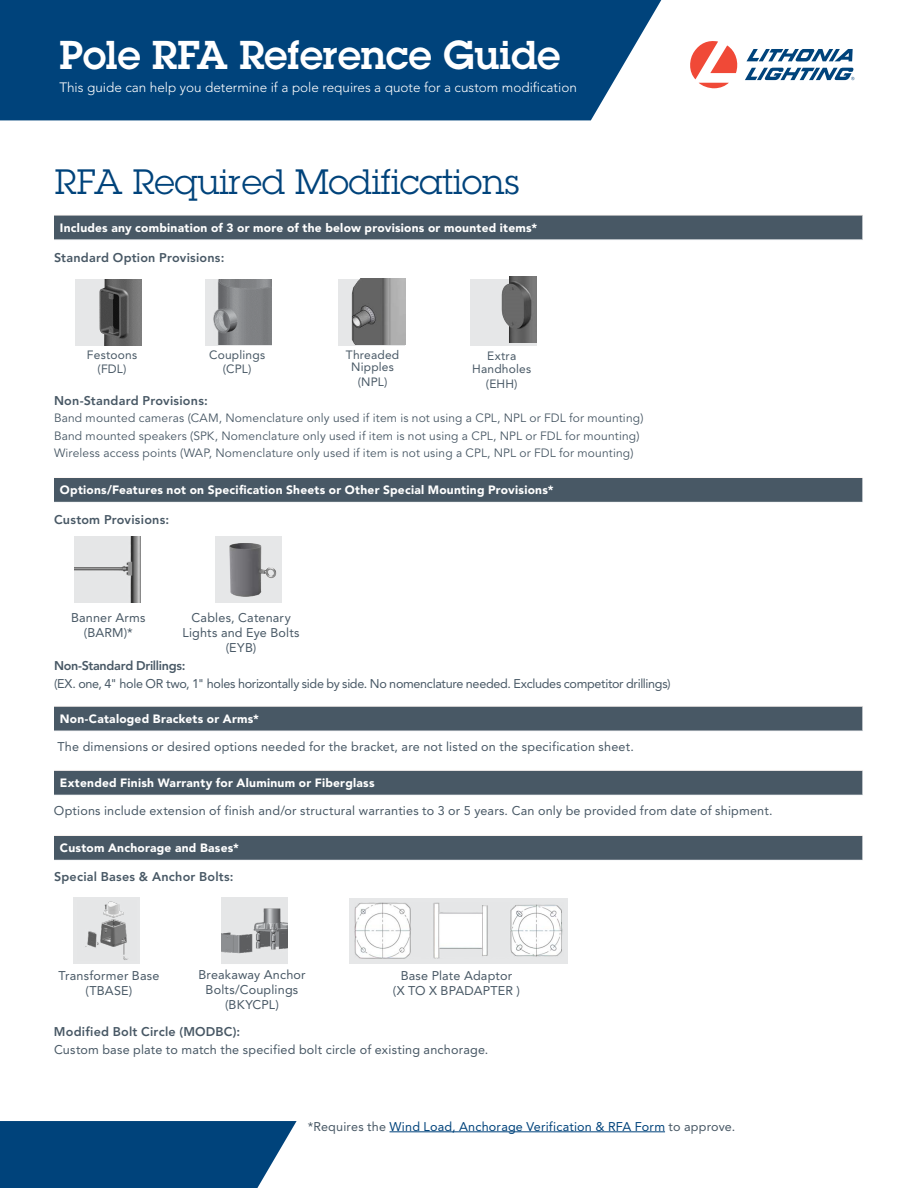
<style>
.page{position:relative;width:918px;height:1188px;background:#fff}
.page>*{position:absolute;margin:0;border:0;box-sizing:border-box;transform-origin:0 0}
.t1{font:600 39.45px "Lubalin Graph Std";color:#fff}
.t2{font:34.5px "Lubalin Graph Std";color:#00437b}
.t3{font:300 13.5px "Avenir LT Std";color:#fff}
.t4{font:12.6px/15px "Avenir LT Std";letter-spacing:.015em;color:#485865;text-align:center}
.t5{font:800 12.6px "Avenir LT Std";letter-spacing:.015em;color:#485865}
.t6{font:12.6px "Avenir LT Std";letter-spacing:-.025em;color:#485865}
.t7{font:12.6px "Avenir LT Std";letter-spacing:.015em;color:#00437b}
.t8{font:800 12.6px "Avenir LT Std";letter-spacing:-.025em;color:#485865}
.t9{font:12px/17.2px "Avenir LT Std";letter-spacing:.015em;color:#485865}
.t10{font:900 12px "Avenir LT Std";letter-spacing:.02em;color:#fff}
.t11{font:12px/13.5px "Avenir LT Std";letter-spacing:.015em;color:#485865;text-align:center}
.s1{color:#485865}
</style>
<div class="page">
<div style="left:76px;top:279px;width:66px;height:66px;background:#e6e7e8"></div>
<div style="left:206px;top:279px;width:66px;height:66px;background:#e6e7e8"></div>
<div style="left:339px;top:279px;width:66px;height:66px;background:#e6e7e8"></div>
<div style="left:471px;top:280px;width:66px;height:66px;background:#e6e7e8"></div>
<svg style="left:690px;top:41px;width:48px;height:47px"></svg>
<svg style="left:746px;top:49px;width:107px;height:12px"></svg>
<svg style="left:745px;top:68px;width:109px;height:12px"></svg>
<div style="left:0;top:0;width:661px;height:120px;background:#00437b"></div>
<svg style="left:0;top:1121px;width:297px;height:67px;background:#114f83"></svg>
<div style="left:54px;top:215px;width:809px;height:25px;background:#485865"></div>
<hr style="left:54px;top:215px;width:809px;height:1px;background:#fff9f6">
<hr style="left:54px;top:240px;width:809px;height:1px;background:#f6f7f8">
<div style="left:54px;top:477px;width:809px;height:25px;background:#485865"></div>
<hr style="left:54px;top:477px;width:809px;height:1px;background:#fff9f6">
<hr style="left:54px;top:502px;width:809px;height:1px;background:#f6f7f8">
<div style="left:54px;top:706px;width:809px;height:25px;background:#485865"></div>
<hr style="left:54px;top:706px;width:809px;height:1px;background:#fff9f6">
<hr style="left:54px;top:731px;width:809px;height:1px;background:#f6f7f8">
<div style="left:54px;top:770px;width:809px;height:25px;background:#485865"></div>
<hr style="left:54px;top:770px;width:809px;height:1px;background:#fff9f6">
<hr style="left:54px;top:795px;width:809px;height:1px;background:#f6f7f8">
<div style="left:54px;top:835px;width:809px;height:25px;background:#485865"></div>
<hr style="left:54px;top:835px;width:809px;height:1px;background:#fff9f6">
<hr style="left:54px;top:860px;width:809px;height:1px;background:#f6f7f8">
<hr style="left:390px;top:1132px;width:275px;height:1px;background:#00437b">
<img style="left:214px;top:279px;width:58px;height:66px">
<img style="left:498px;top:277px;width:39px;height:66px">
<img style="left:99px;top:279px;width:43px;height:66px">
<img style="left:352px;top:279px;width:53px;height:66px">
<img style="left:75px;top:536px;width:66px;height:66px">
<div style="left:216px;top:536px;width:66px;height:66px;background:#e6e7e8"></div>
<img style="left:229px;top:543px;width:48px;height:54px">
<div style="left:74px;top:898px;width:66px;height:66px;background:#e6e7e8"></div>
<div style="left:350px;top:898px;width:218px;height:66px;background:#e6e7e8"></div>
<img style="left:85px;top:901px;width:43px;height:59px">
<img style="left:222px;top:898px;width:65px;height:66px">
<img style="left:355px;top:902px;width:208px;height:56px">
<h1 class="t1" style="left:59px;top:29px;width:502px">Pole RFA Reference Guide</h1>
<p class="t3" style="left:59px;top:80px;width:519px">This guide can help you determine if a pole requires a quote for a custom modification</p>
<h2 class="t2" style="left:55px;top:160px;width:466px">RFA Required Modifications</h2>
<p class="t10" style="left:60px;top:220px;width:479px">Includes any combination of 3 or more of the below provisions or mounted items*</p>
<p class="t5" style="left:54px;top:250px;width:172px">Standard Option Provisions:</p>
<p class="t11" style="left:87px;top:348px;width:52px">Festoons (FDL)</p>
<p class="t11" style="left:209px;top:348px;width:58px">Couplings (CPL)</p>
<p class="t11" style="left:346px;top:349px;width:55px;line-height:12px">Threaded<br>Nipples</p>
<p class="t11" style="left:358px;top:375px;width:31px">(NPL)</p>
<p class="t11" style="left:472px;top:349px;width:61px">Extra<br>Handholes</p>
<p class="t11" style="left:486px;top:377px;width:33px">(EHH)</p>
<p class="t5" style="left:54px;top:393px;width:155px">Non-Standard Provisions:</p>
<p class="t9" style="left:54px;top:410px;width:591px">Band mounted cameras (CAM, Nomenclature only used if item is not using a CPL, NPL or FDL for mounting)<br>Band mounted speakers (SPK, Nomenclature only used if item is not using a CPL, NPL or FDL for mounting)<br>Wireless access points (WAP, Nomenclature only used if item is not using a CPL, NPL or FDL for mounting)</p>
<p class="t10" style="left:60px;top:483px;width:495px">Options/Features not on Specification Sheets or Other Special Mounting Provisions*</p>
<p class="t5" style="left:54px;top:512px;width:117px">Custom Provisions:</p>
<p class="t4" style="left:71px;top:610px;width:76px">Banner Arms (BARM)*</p>
<p class="t4" style="left:182px;top:610px;width:119px">Cables, Catenary<br>Lights and Eye Bolts (EYB)</p>
<p class="t8" style="left:54px;top:658px;width:133px">Non-Standard Drillings:</p>
<p class="t6" style="left:54px;top:676px;width:618px">(EX. one, 4" hole OR two, 1" holes horizontally side by side. No nomenclature needed. Excludes competitor drillings)</p>
<p class="t10" style="left:60px;top:711px;width:201px">Non-Cataloged Brackets or Arms*</p>
<p class="t4" style="left:57px;top:739px;width:578px">The dimensions or desired options needed for the bracket, are not listed on the specification sheet.</p>
<p class="t10" style="left:60px;top:776px;width:316px">Extended Finish Warranty for Aluminum or Fiberglass</p>
<p class="t4" style="left:54px;top:803px;width:720px">Options include extension of finish and/or structural warranties to 3 or 5 years. Can only be provided from date of shipment.</p>
<p class="t10" style="left:60px;top:841px;width:180px">Custom Anchorage and Bases*</p>
<p class="t5" style="left:54px;top:870px;width:181px">Special Bases &amp; Anchor Bolts:</p>
<p class="t4" style="left:198px;top:968px;width:109px">Breakaway Anchor<br>Bolts/Couplings (BKYCPL)</p>
<p class="t4" style="left:58px;top:968px;width:102px">Transformer Base (TBASE)</p>
<p class="t4" style="left:393px;top:968px;width:129px">Base Plate Adaptor<br>(X TO X BPADAPTER )</p>
<p class="t5" style="left:54px;top:1024px;width:188px">Modified Bolt Circle (MODBC):</p>
<p class="t4" style="left:54px;top:1042px;width:436px">Custom base plate to match the specified bolt circle of existing anchorage.</p>
<p class="t7" style="left:308px;top:1119px;width:429px"><span class="s1">*Requires the</span> Wind Load, Anchorage Verification &amp; RFA Form <span class="s1">to approve.</span></p>
</div>
